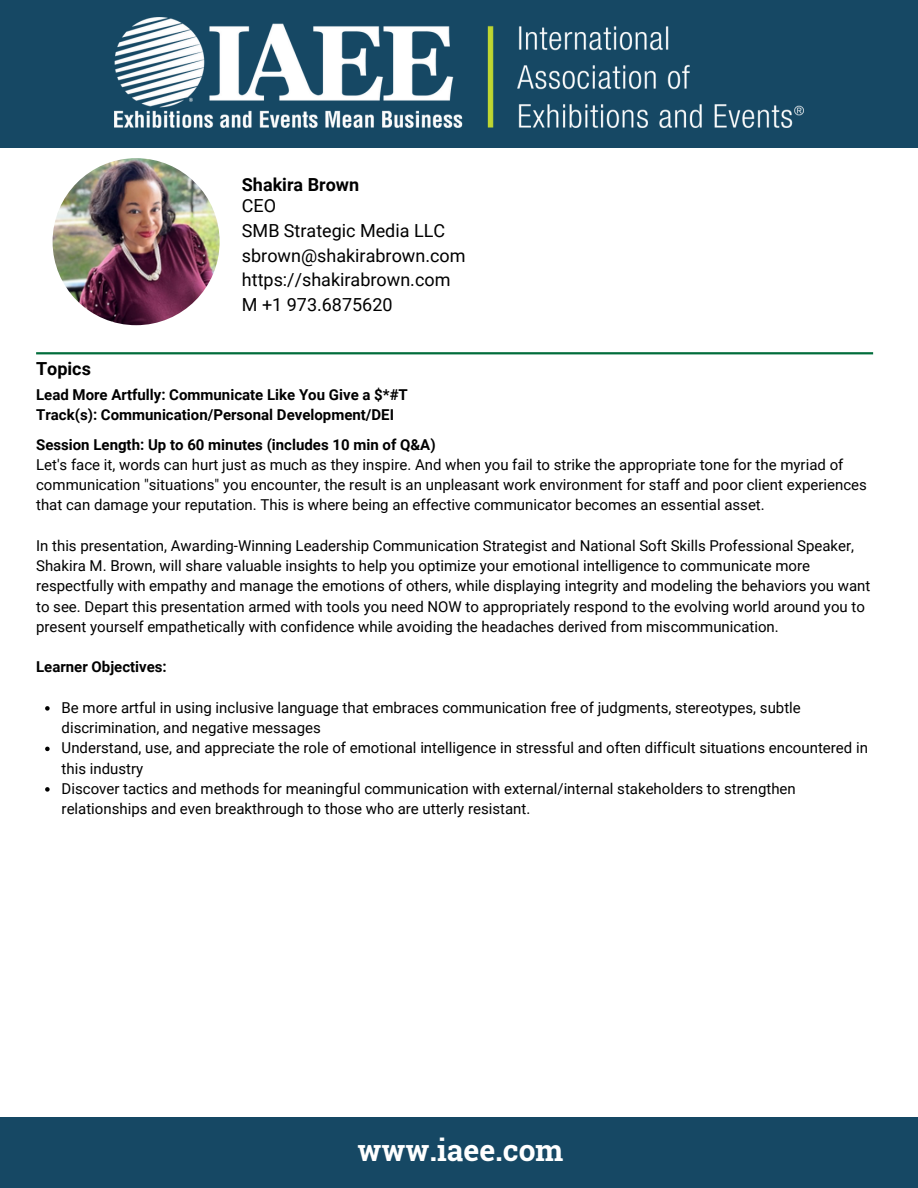
<style>
.page{position:relative;width:918px;height:1188px;background:#fff}
.page>*{position:absolute;margin:0;border:0;box-sizing:border-box;transform-origin:0 0}
.t1{font:700 30px "Roboto Slab";color:#fff}
.t2{font:18px/24.8px "Roboto";color:#000}
.t3{font:700 18px "Roboto";color:#000}
.t4{font:15px/20.2px "Roboto";color:#000}
.t5{font:700 15px/20.2px "Roboto";color:#000}
</style>
<div class="page">
<div style="left:0;top:0;width:918px;height:147px;background:#164864"></div>
<img style="left:115px;top:17px;width:688px;height:111px">
<img style="left:53px;top:158px;width:167px;height:167px;border-radius:50%">
<div style="left:0;top:1117px;width:918px;height:71px;background:#164864"></div>
<hr style="left:36px;top:352px;width:837px;height:2px;background:#026d3c">
<svg style="left:45px;top:706px;width:5px;height:5px"></svg>
<svg style="left:45px;top:747px;width:5px;height:4px"></svg>
<svg style="left:45px;top:787px;width:5px;height:5px"></svg>
<p class="t3" style="left:36px;top:358px;width:56px">Topics</p>
<p class="t3" style="left:242px;top:174px;width:119px">Shakira Brown</p>
<p class="t2" style="left:242px;top:194px;width:225px">CEO<br>SMB Strategic Media LLC sbrown@shakirabrown.com https://shakirabrown.com<br>M +1 973.6875620</p>
<p class="t5" style="left:36px;top:385px;width:373px">Lead More Artfully: Communicate Like You Give a $*#T<br>Track(s): Communication/Personal Development/DEI</p>
<p class="t5" style="left:36px;top:434px;width:401px">Session Length: Up to 60 minutes (includes 10 min of Q&amp;A)</p>
<p class="t4" style="left:36px;top:455px;width:832px">Let's face it, words can hurt just as much as they inspire. And when you fail to strike the appropriate tone for the myriad of communication "situations" you encounter, the result is an unpleasant work environment for staff and poor client experiences that can damage your reputation. This is where being an effective communicator becomes an essential asset.</p>
<p class="t4" style="left:36px;top:536px;width:836px">In this presentation, Awarding-Winning Leadership Communication Strategist and National Soft Skills Professional Speaker, Shakira M. Brown, will share valuable insights to help you optimize your emotional intelligence to communicate more respectfully with empathy and manage the emotions of others, while displaying integrity and modeling the behaviors you want to see. Depart this presentation armed with tools you need NOW to appropriately respond to the evolving world around you to present yourself empathetically with confidence while avoiding the headaches derived from miscommunication.</p>
<p class="t5" style="left:36px;top:657px;width:132px">Learner Objectives:</p>
<p class="t4" style="left:62px;top:698px;width:808px">Be more artful in using inclusive language that embraces communication free of judgments, stereotypes, subtle discrimination, and negative messages<br>Understand, use, and appreciate the role of emotional intelligence in stressful and often difficult situations encountered in this industry<br>Discover tactics and methods for meaningful communication with external/internal stakeholders to strengthen relationships and even breakthrough to those who are utterly resistant.</p>
<h1 class="t1" style="left:357px;top:1130px;width:208px">www.iaee.com</h1>
</div>
